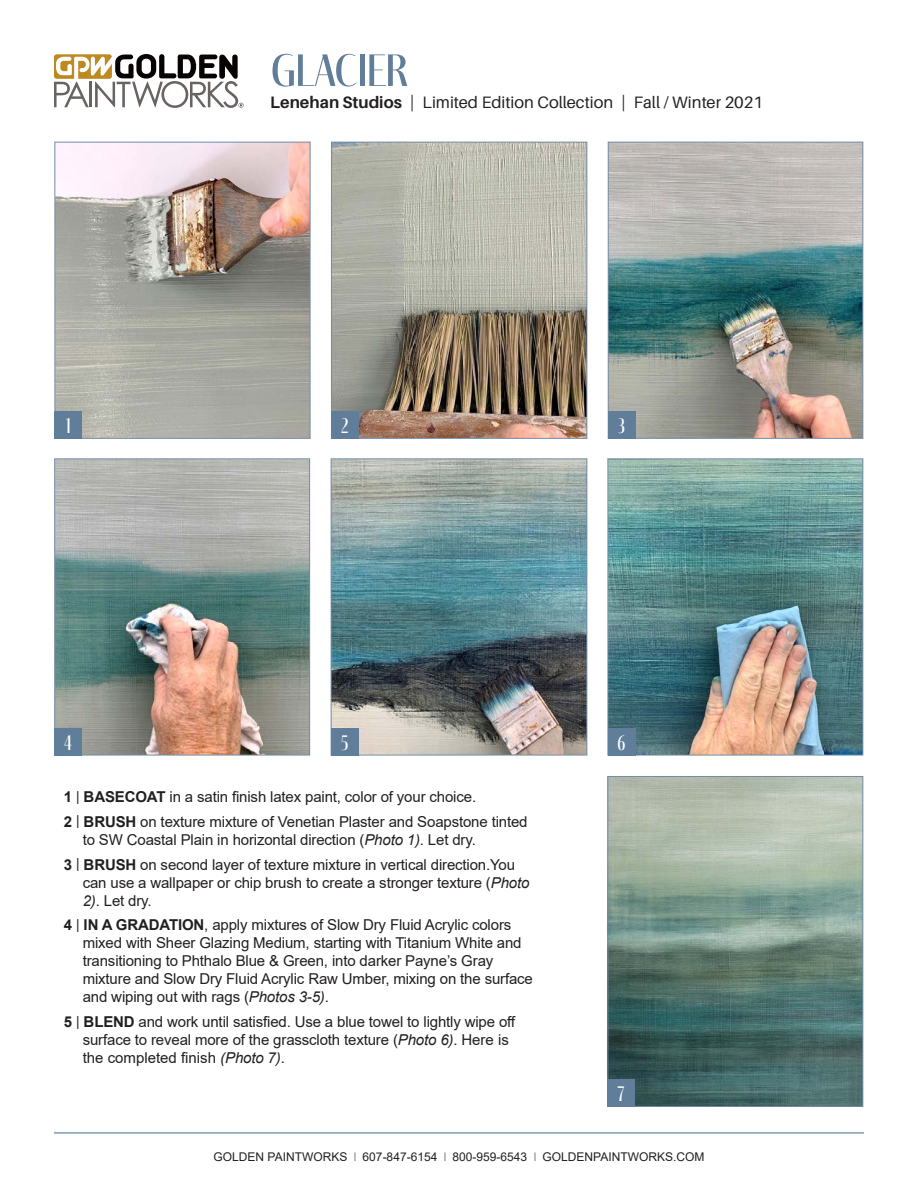
<style>
.page{position:relative;width:918px;height:1188px;background:#fff}
.page>*{position:absolute;margin:0;border:0;box-sizing:border-box;transform-origin:0 0}
.t1{font:46.5px "Fino Sans";letter-spacing:-.035em;color:#607d99;scale:1.19 1}
.t2{font:21.6px "Fino Sans";color:#fff}
.t3{font:16.5px "Aileron";color:#231f20}
.t4{font:15px/18px "Arial";letter-spacing:-.01em;color:#231f20}
.t5{font:12px "Arial";color:#231f20}
.s1{font-weight:700}
.s2{font-size:13.5px}
.s3{font-style:italic}
.s4{font-family:"Stilson"}
</style>
<div class="page">
<hr style="left:54px;top:1132px;width:810px;height:2px;background:#98abbd">
<svg style="left:54px;top:141px;width:257px;height:298px;background:#b2aba5"></svg>
<img style="left:331px;top:141px;width:257px;height:298px">
<img style="left:607px;top:141px;width:257px;height:298px">
<div style="left:54px;top:411px;width:28px;height:28px;background:#607d99"></div>
<div style="left:331px;top:411px;width:28px;height:28px;background:#607d99"></div>
<div style="left:608px;top:411px;width:27px;height:28px;background:#607d99"></div>
<img style="left:54px;top:458px;width:256px;height:298px">
<div style="left:55px;top:728px;width:27px;height:27px;background:#607d99"></div>
<svg style="left:54px;top:54px;width:190px;height:54px"></svg>
<img style="left:330px;top:458px;width:258px;height:298px">
<div style="left:331px;top:728px;width:27px;height:27px;background:#607d99"></div>
<img style="left:607px;top:458px;width:257px;height:298px">
<div style="left:608px;top:728px;width:27px;height:27px;background:#607d99"></div>
<img style="left:610px;top:778px;width:251px;height:327px">
<div style="left:608px;top:776px;width:255px;height:331px;border:1px solid #738ca5"></div>
<div style="left:608px;top:1079px;width:27px;height:28px;background:#607d99"></div>
<p class="t1" style="left:270px;top:44px;width:118px">gLAcIER</p>
<p class="t3" style="left:270px;top:94px;width:494px"><span class="s1">Lenehan Studios</span> | Limited Edition Collection | Fall / Winter 2021</p>
<p class="t2" style="left:66px;top:414px;width:7px">1</p>
<p class="t2" style="left:341px;top:414px;width:9px">2</p>
<p class="t2" style="left:618px;top:414px;width:9px">3</p>
<p class="t2" style="left:64px;top:731px;width:10px">4</p>
<p class="t2" style="left:341px;top:731px;width:9px">5</p>
<p class="t2" style="left:617px;top:731px;width:10px">6</p>
<p class="t4" style="left:64px;top:788px;width:414px"><span class="s1">1</span> <span class="s2">|</span> <span class="s1">BASECOAT</span> in a satin finish latex paint, color of your choice.</p>
<p class="t4" style="left:83px;top:812px;width:446px;text-indent:-19px"><span class="s1">2</span> <span class="s2">|</span> <span class="s1">BRUSH</span> on texture mixture of Venetian Plaster and Soapstone tinted to SW Coastal Plain in horizontal direction (<span class="s3">Photo 1)</span>. Let dry.</p>
<p class="t4" style="left:83px;top:855px;width:448px;text-indent:-19px"><span class="s1">3</span> <span class="s2">|</span> <span class="s1">BRUSH</span> on second layer of texture mixture in vertical direction.You can use a wallpaper or chip brush to create a stronger texture (<span class="s3">Photo<br>2)</span>. Let dry.</p>
<p class="t4" style="left:83px;top:916px;width:452px;text-indent:-19px"><span class="s1">4</span> <span class="s2">|</span> <span class="s1">IN A GRADATION</span>, apply mixtures of Slow Dry Fluid Acrylic colors mixed with Sheer Glazing Medium, starting with Titanium White and transitioning to Phthalo Blue &amp; Green, into darker Payne’s Gray mixture and Slow Dry Fluid Acrylic Raw Umber, mixing on the surface and wiping out with rags (<span class="s3">Photos 3-5)</span>.</p>
<p class="t4" style="left:83px;top:1013px;width:435px;text-indent:-19px"><span class="s1">5</span> <span class="s2">|</span> <span class="s1">BLEND</span> and work until satisfied. Use a blue towel to lightly wipe off surface to reveal more of the grasscloth texture (<span class="s3">Photo 6)</span>. Here is the completed finish <span class="s3">(Photo 7)</span>.</p>
<p class="t2" style="left:618px;top:1082px;width:9px">7</p>
<p class="t5" style="left:214px;top:1149px;width:492px">GOLDEN PAINTWORKS <span class="s4">|</span> 607-847-6154 <span class="s4">|</span> 800-959-6543 <span class="s4">|</span> GOLDENPAINTWORKS.COM</p>
</div>
